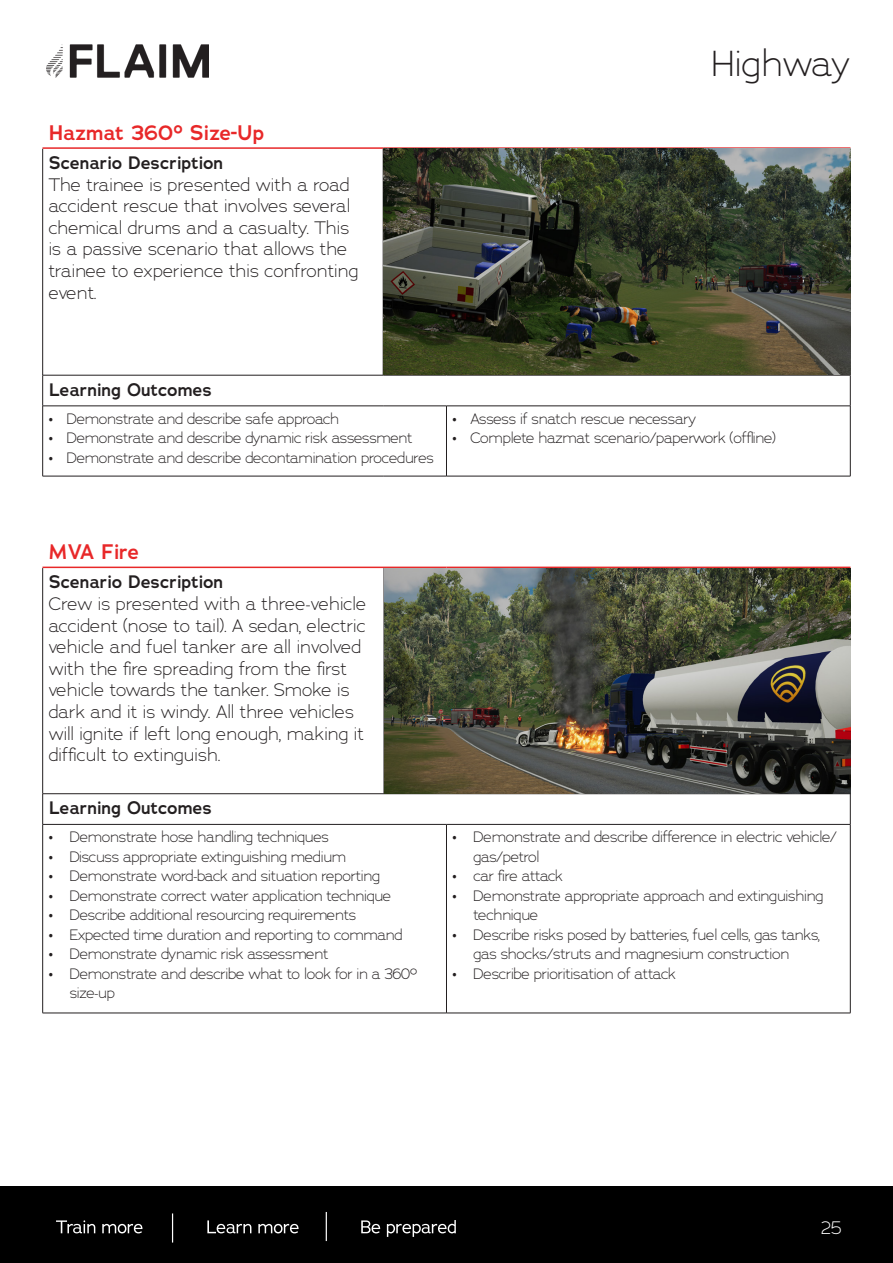
<style>
.page{position:relative;width:893px;height:1263px;background:#fff}
.page>*{position:absolute;margin:0;border:0;box-sizing:border-box;transform-origin:0 0}
.t1{font:300 36px "Adrianna";letter-spacing:-.01em;color:#231f20}
.t2{font:600 21px "Adrianna";color:#e82829}
.t3{font:300 18px/21.6px "Adrianna";color:#231f20}
.t4{font:600 18px "Adrianna";color:#231f20}
.t5{font:300 18px "Adrianna";color:#fff}
.t6{font:300 15px/19.5px "Adrianna";letter-spacing:-.025em;color:#231f20}
</style>
<div class="page">
<img style="left:47px;top:44px;width:161px;height:33px">
<hr style="left:42px;top:147px;width:341px;height:2px;background:#e82829">
<hr style="left:383px;top:147px;width:63px;height:2px;background:#e82829">
<hr style="left:446px;top:147px;width:404px;height:2px;background:#e82829">
<hr style="left:42px;top:149px;width:1px;height:226px;background:#231f20">
<hr style="left:850px;top:149px;width:1px;height:226px;background:#231f20">
<hr style="left:42px;top:375px;width:341px;height:1px;background:#231f20">
<hr style="left:42px;top:375px;width:1px;height:31px;background:#231f20">
<hr style="left:383px;top:375px;width:63px;height:1px;background:#231f20">
<hr style="left:446px;top:375px;width:404px;height:1px;background:#231f20">
<hr style="left:850px;top:375px;width:1px;height:31px;background:#231f20">
<hr style="left:42px;top:406px;width:341px;height:1px;background:#231f20">
<hr style="left:42px;top:406px;width:1px;height:70px;background:#231f20">
<hr style="left:383px;top:406px;width:63px;height:1px;background:#231f20">
<hr style="left:446px;top:406px;width:404px;height:1px;background:#231f20">
<hr style="left:446px;top:406px;width:1px;height:70px;background:#231f20">
<hr style="left:850px;top:406px;width:1px;height:70px;background:#231f20">
<hr style="left:42px;top:476px;width:341px;height:1px;background:#231f20">
<hr style="left:383px;top:476px;width:63px;height:1px;background:#231f20">
<hr style="left:446px;top:476px;width:404px;height:1px;background:#231f20">
<img style="left:383px;top:149px;width:467px;height:226px">
<hr style="left:42px;top:567px;width:342px;height:1px;background:#e82829">
<hr style="left:384px;top:567px;width:62px;height:1px;background:#e82829">
<hr style="left:446px;top:567px;width:404px;height:1px;background:#e82829">
<hr style="left:42px;top:568px;width:1px;height:225px;background:#231f20">
<hr style="left:850px;top:568px;width:1px;height:225px;background:#231f20">
<hr style="left:42px;top:793px;width:342px;height:1px;background:#231f20">
<hr style="left:42px;top:794px;width:1px;height:30px;background:#231f20">
<hr style="left:384px;top:793px;width:62px;height:1px;background:#231f20">
<hr style="left:446px;top:793px;width:404px;height:1px;background:#231f20">
<hr style="left:850px;top:794px;width:1px;height:30px;background:#231f20">
<hr style="left:42px;top:824px;width:342px;height:1px;background:#231f20">
<hr style="left:42px;top:824px;width:1px;height:189px;background:#231f20">
<hr style="left:384px;top:824px;width:62px;height:1px;background:#231f20">
<hr style="left:446px;top:824px;width:404px;height:1px;background:#231f20">
<hr style="left:446px;top:824px;width:1px;height:189px;background:#231f20">
<hr style="left:850px;top:824px;width:1px;height:189px;background:#231f20">
<hr style="left:42px;top:1013px;width:342px;height:1px;background:#231f20">
<hr style="left:384px;top:1013px;width:62px;height:1px;background:#231f20">
<hr style="left:446px;top:1013px;width:404px;height:1px;background:#231f20">
<img style="left:384px;top:568px;width:466px;height:225px">
<div style="left:0;top:1186px;width:893px;height:77px;background:#000"></div>
<svg style="left:207px;top:1220px;width:44px;height:13px"></svg>
<svg style="left:258px;top:1224px;width:41px;height:9px"></svg>
<svg style="left:361px;top:1220px;width:19px;height:13px"></svg>
<svg style="left:387px;top:1220px;width:69px;height:17px"></svg>
<svg style="left:56px;top:1220px;width:39px;height:13px"></svg>
<svg style="left:102px;top:1224px;width:40px;height:9px"></svg>
<svg style="left:172px;top:1213px;width:1px;height:29px"></svg>
<svg style="left:326px;top:1212px;width:1px;height:29px"></svg>
<p class="t2" style="left:49px;top:119px;width:217px">Hazmat 360º Size-Up</p>
<p class="t4" style="left:49px;top:151px;width:176px">Scenario Description</p>
<p class="t3" style="left:49px;top:173px;width:311px">The trainee is presented with a road accident rescue that involves several chemical drums and a casualty. This is a passive scenario that allows the trainee to experience this confronting event.</p>
<p class="t1" style="left:711px;top:41px;width:141px">Highway</p>
<p class="t4" style="left:49px;top:378px;width:165px">Learning Outcomes</p>
<p class="t6" style="left:49px;top:409px;width:292px">• Demonstrate and describe safe approach</p>
<p class="t6" style="left:49px;top:428px;width:366px">• Demonstrate and describe dynamic risk assessment</p>
<p class="t6" style="left:49px;top:448px;width:387px">• Demonstrate and describe decontamination procedures</p>
<p class="t6" style="left:452px;top:409px;width:245px">• Assess if snatch rescue necessary</p>
<p class="t6" style="left:452px;top:428px;width:325px">• Complete hazmat scenario/paperwork (offline)</p>
<p class="t2" style="left:49px;top:538px;width:92px">MVA Fire</p>
<p class="t4" style="left:49px;top:570px;width:176px">Scenario Description</p>
<p class="t3" style="left:49px;top:592px;width:319px">Crew is presented with a three-vehicle accident (nose to tail). A sedan, electric vehicle and fuel tanker are all involved with the fire spreading from the first vehicle towards the tanker. Smoke is dark and it is windy. All three vehicles will ignite if left long enough, making it difficult to extinguish.</p>
<p class="t4" style="left:49px;top:796px;width:165px">Learning Outcomes</p>
<p class="t6" style="left:49px;top:827px;width:282px">• Demonstrate hose handling techniques</p>
<p class="t6" style="left:49px;top:846px;width:299px">• Discuss appropriate extinguishing medium</p>
<p class="t6" style="left:49px;top:866px;width:333px">• Demonstrate word-back and situation reporting</p>
<p class="t6" style="left:49px;top:885px;width:344px">• Demonstrate correct water application technique</p>
<p class="t6" style="left:49px;top:905px;width:309px">• Describe additional resourcing requirements</p>
<p class="t6" style="left:49px;top:924px;width:356px">• Expected time duration and reporting to command</p>
<p class="t6" style="left:49px;top:944px;width:281px">• Demonstrate dynamic risk assessment</p>
<p class="t6" style="left:70px;top:963px;width:349px;text-indent:-21px">• Demonstrate and describe what to look for in a 360º size-up</p>
<p class="t6" style="left:473px;top:827px;width:365px;text-indent:-21px">• Demonstrate and describe difference in electric vehicle/ gas/petrol</p>
<p class="t6" style="left:452px;top:866px;width:112px">• car fire attack</p>
<p class="t6" style="left:473px;top:885px;width:351px;text-indent:-21px">• Demonstrate appropriate approach and extinguishing technique</p>
<p class="t6" style="left:473px;top:924px;width:348px;text-indent:-21px">• Describe risks posed by batteries, fuel cells, gas tanks, gas shocks/struts and magnesium construction</p>
<p class="t6" style="left:452px;top:963px;width:225px">• Describe prioritisation of attack</p>
<p class="t5" style="left:821px;top:1216px;width:23px">25</p>
</div>
